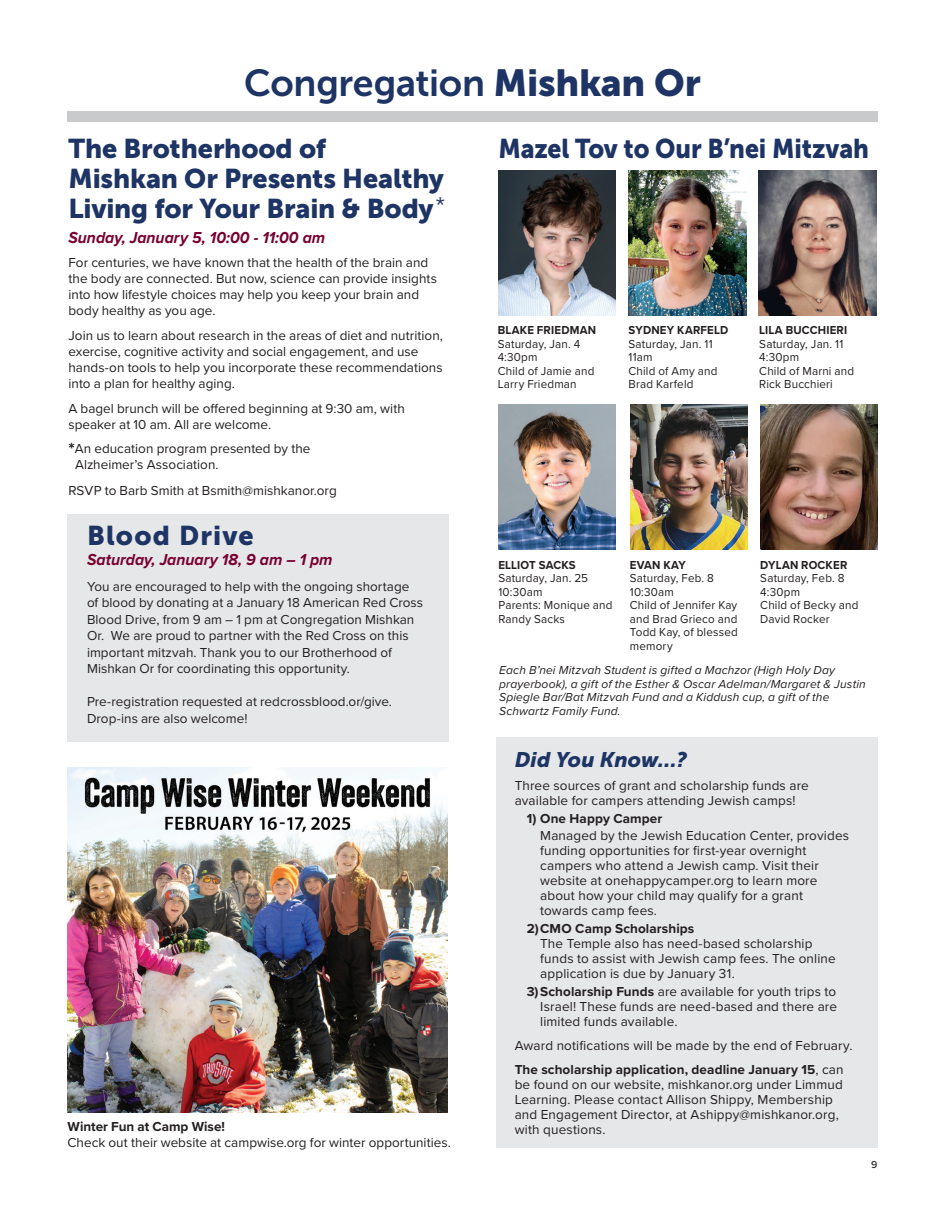
<style>
.page{position:relative;width:945px;height:1215px;background:#fff}
.page>*{position:absolute;margin:0;border:0;box-sizing:border-box;transform-origin:0 0}
.t1{font:37.5px "Museo Sans 700";letter-spacing:-.01em;color:#1d3465}
.t2{font:27px/30px "Museo Sans 900";letter-spacing:-.005em;color:#1d3465}
.t3{font:27px "Museo Sans 900";letter-spacing:-.005em;color:#1d3465;scale:.92 1}
.t4{font:27px "Museo Sans 900";letter-spacing:.045em;color:#1d3465}
.t5{font:italic 21px "Museo Sans 900";letter-spacing:.005em;color:#1d3465}
.t6{font:italic 700 16.5px "Proxima Nova";color:#780031;scale:.95 1}
.t7{font:13.5px/15px "Proxima Nova";letter-spacing:.005em;color:#231f20}
.t8{font:700 13.5px "Proxima Nova";letter-spacing:.01em;color:#231f20}
.t9{font:12px/13.5px "Proxima Nova";letter-spacing:.015em;color:#231f20}
.t10{font:italic 12px/13.5px "Proxima Nova";letter-spacing:.015em;color:#231f20}
.t11{font:700 12px "Proxima Nova";letter-spacing:.02em;color:#231f20;scale:.95 1}
.t12{font:500 10.5px "Proxima Nova";color:#231f20}
.s1{font-family:"Museo Sans 900"}
.s2{font-weight:700;font-size:18px}
.s3{font-weight:700}
</style>
<div class="page">
<div style="left:67px;top:111px;width:811px;height:11px;background:#c9cacc"></div>
<div style="left:496px;top:737px;width:381px;height:411px;background:#e6e7e9"></div>
<img style="left:759px;top:170px;width:117px;height:145px">
<img style="left:629px;top:170px;width:117px;height:145px">
<img style="left:498px;top:170px;width:118px;height:145px">
<img style="left:498px;top:405px;width:118px;height:145px">
<img style="left:630px;top:405px;width:118px;height:145px">
<img style="left:760px;top:405px;width:118px;height:145px">
<div style="left:68px;top:514px;width:381px;height:228px;background:#e6e7e9"></div>
<img style="left:68px;top:767px;width:379px;height:346px">
<h1 class="t1" style="left:244px;top:62px;width:458px">Congregation <span class="s1">Mishkan Or</span></h1>
<h2 class="t2" style="left:68px;top:134px;width:378px">The Brotherhood of<br>Mishkan Or Presents Healthy<br>Living for Your Brain &amp; Body<sup>*</sup></h2>
<p class="t6" style="left:68px;top:225px;width:272px">Sunday, January 5, 10:00 - 11:00 am</p>
<p class="t7" style="left:68px;top:254px;width:370px;line-height:15.9px">For centuries, we have known that the health of the brain and the body are connected. But now, science can provide insights into how lifestyle choices may help you keep your brain and body healthy as you age.</p>
<p class="t7" style="left:68px;top:327px;width:376px;line-height:15.9px">Join us to learn about research in the areas of diet and nutrition, exercise, cognitive activity and social engagement, and use hands-on tools to help you incorporate these recommendations into a plan for healthy aging.</p>
<p class="t7" style="left:68px;top:400px;width:338px;line-height:15.9px">A bagel brunch will be offered beginning at 9:30 am, with speaker at 10 am. All are welcome.</p>
<p class="t7" style="left:75px;top:440px;width:237px;line-height:15.9px;text-indent:-7px"><span class="s2">*</span>An education program presented by the<br>Alzheimer’s Association.</p>
<p class="t7" style="left:68px;top:482px;width:270px">RSVP to Barb Smith at Bsmith@mishkanor.org</p>
<h2 class="t3" style="left:498px;top:133px;width:404px">Mazel Tov to Our B’nei Mitzvah</h2>
<p class="t11" style="left:759px;top:321px;width:94px">LILA BUCCHIERI</p>
<p class="t9" style="left:759px;top:336px;width:96px">Saturday, Jan. 11<br>4:30pm<br>Child of Marni and<br>Rick Bucchieri</p>
<p class="t11" style="left:629px;top:321px;width:107px">SYDNEY KARFELD</p>
<p class="t9" style="left:629px;top:336px;width:90px">Saturday, Jan. 11<br>11am<br>Child of Amy and<br>Brad Karfeld</p>
<p class="t11" style="left:498px;top:321px;width:105px">BLAKE FRIEDMAN</p>
<p class="t9" style="left:498px;top:336px;width:98px">Saturday, Jan. 4<br>4:30pm<br>Child of Jamie and<br>Larry Friedman</p>
<h2 class="t4" style="left:87px;top:521px;width:168px">Blood Drive</h2>
<p class="t6" style="left:87px;top:548px;width:260px">Saturday, January 18, 9 am – 1 pm</p>
<p class="t7" style="left:87px;top:578px;width:338px;line-height:16.5px">You are encouraged to help with the ongoing shortage of blood by donating at a January 18 American Red Cross Blood Drive, from 9 am – 1 pm at Congregation Mishkan Or. We are proud to partner with the Red Cross on this important mitzvah. Thank you to our Brotherhood of Mishkan Or for coordinating this opportunity.</p>
<p class="t7" style="left:87px;top:693px;width:307px;line-height:16.5px">Pre-registration requested at redcrossblood.or/give.<br>Drop-ins are also welcome!</p>
<p class="t8" style="left:68px;top:1116px;width:159px">Winter Fun at Camp Wise!</p>
<p class="t7" style="left:68px;top:1135px;width:385px">Check out their website at campwise.org for winter opportunities.</p>
<p class="t11" style="left:498px;top:556px;width:83px">ELLIOT SACKS</p>
<p class="t9" style="left:498px;top:571px;width:116px">Saturday, Jan. 25<br>10:30am<br>Parents: Monique and<br>Randy Sacks</p>
<p class="t11" style="left:630px;top:556px;width:60px">EVAN KAY</p>
<p class="t9" style="left:630px;top:571px;width:110px">Saturday, Feb. 8<br>10:30am<br>Child of Jennifer Kay and Brad Grieco and<br>Todd Kay, of blessed memory</p>
<p class="t11" style="left:760px;top:556px;width:93px">DYLAN ROCKER</p>
<p class="t9" style="left:760px;top:571px;width:100px">Saturday, Feb. 8<br>4:30pm<br>Child of Becky and<br>David Rocker</p>
<p class="t10" style="left:499px;top:663px;width:368px">Each B’nei Mitzvah Student is gifted a Machzor (High Holy Day prayerbook), a gift of the Esther &amp; Oscar Adelman/Margaret &amp; Justin Spiegle Bar/Bat Mitzvah Fund and a Kiddush cup, a gift of the Schwartz Family Fund.</p>
<h3 class="t5" style="left:515px;top:747px;width:174px">Did You Know...?</h3>
<p class="t7" style="left:515px;top:778px;width:296px">Three sources of grant and scholarship funds are available for campers attending Jewish camps!</p>
<p class="t8" style="left:527px;top:809px;width:137px">1) One Happy Camper</p>
<p class="t7" style="left:540px;top:827px;width:310px">Managed by the Jewish Education Center, provides funding opportunities for first-year overnight campers who attend a Jewish camp. Visit their website at onehappycamper.org to learn more about how your child may qualify for a grant towards camp fees.</p>
<p class="t8" style="left:527px;top:918px;width:169px">2)CMO Camp Scholarships</p>
<p class="t7" style="left:540px;top:935px;width:297px">The Temple also has need-based scholarship funds to assist with Jewish camp fees. The online application is due by January 31.</p>
<p class="t7" style="left:540px;top:983px;width:298px;text-align:justify;text-indent:-14px"><span class="s3">3)Scholarship Funds</span> are available for youth trips to Israel! These funds are need-based and there are limited funds available.</p>
<p class="t7" style="left:515px;top:1033px;width:339px;line-height:24px">Award notifications will be made by the end of February.<br><span class="s3">The scholarship application, deadline January 15</span>, can</p>
<p class="t7" style="left:515px;top:1076px;width:330px">be found on our website, mishkanor.org under Limmud Learning. Please contact Allison Shippy, Membership and Engagement Director, at Ashippy@mishkanor.org, with questions.</p>
<p class="t12" style="left:871px;top:1156px;width:8px">9</p>
</div>
